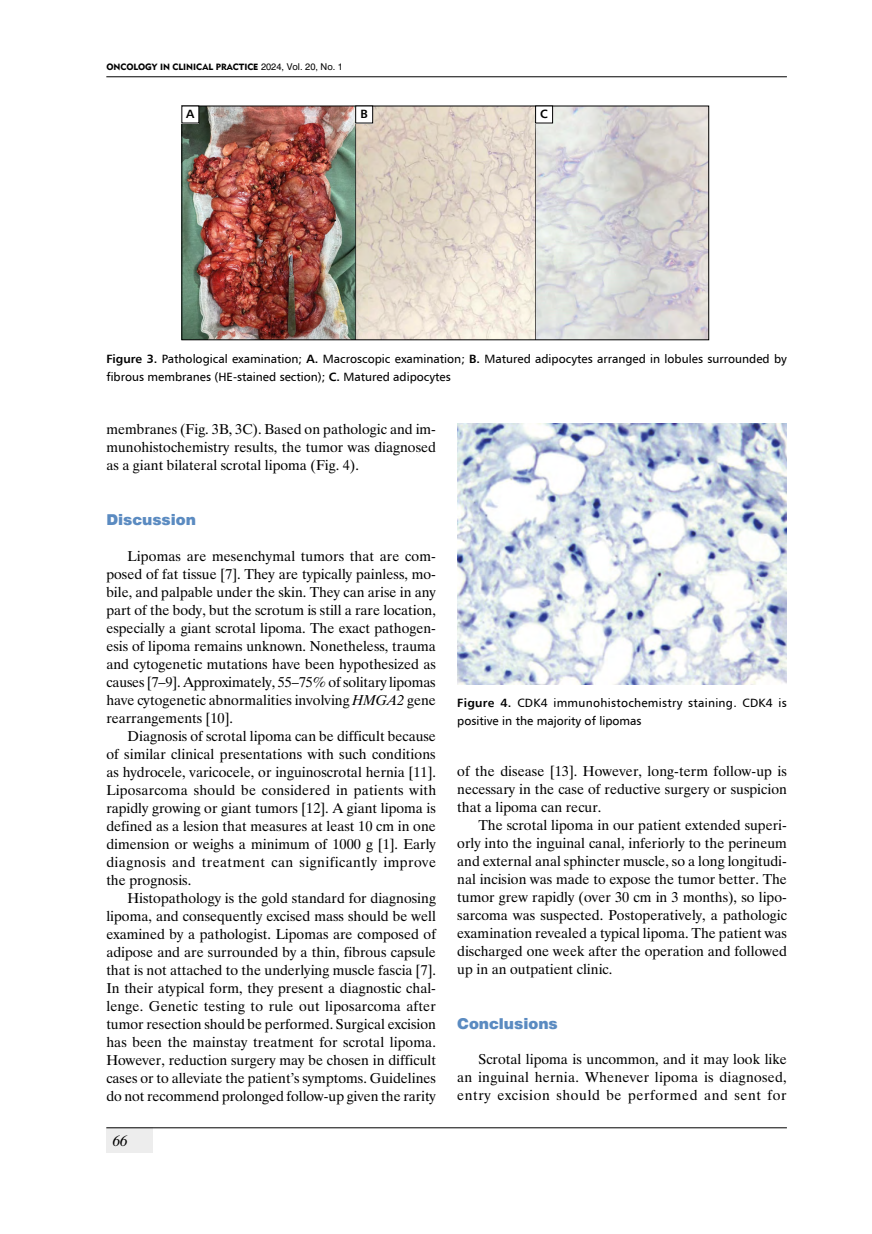
<style>
.page{position:relative;width:872px;height:1234px;background:#fff}
.page>*{position:absolute;margin:0;border:0;box-sizing:border-box;transform-origin:0 0}
.t1{font:15px "Swis 721 Blk EU";color:#5b8bc1}
.t2{font:italic 15px "Time Ibis EE";color:#000}
.t3{font:14.25px/18px "Time Ibis EE";color:#000;text-align:justify}
.t4{font:12px/18px "Humnst 777 EU";color:#000}
.t5{font:12px/18px "Humnst 777 EU";letter-spacing:.025em;color:#000}
.t6{font:700 12px "Humnst 777 EU";color:#000}
.t7{font:9px "Geometric 415 Blk EU";color:#000}
.s1{font-family:"Swis 721 PL";font-size:8.7px}
.s2{font-weight:700}
.s3{font-style:italic}
</style>
<div class="page">
<div style="left:106px;top:1127px;width:47px;height:25px;background:#ededed"></div>
<hr style="left:106px;top:76px;width:681px;height:1px;background:#000">
<hr style="left:106px;top:1127px;width:681px;height:1px;background:#000">
<img style="left:183px;top:108px;width:524px;height:230px">
<div style="left:181px;top:106px;width:528px;height:234px;border:1px solid #000"></div>
<img style="left:457px;top:423px;width:330px;height:261px">
<div style="left:182px;top:106px;width:17px;height:17px;background:#fff"></div>
<div style="left:356px;top:106px;width:17px;height:17px;background:#fff"></div>
<div style="left:355px;top:106px;width:18px;height:17px;border:1px solid #000"></div>
<div style="left:535px;top:106px;width:17px;height:17px;background:#fff"></div>
<div style="left:535px;top:106px;width:18px;height:17px;border:1px solid #000"></div>
<p class="t7" style="left:106px;top:61px;width:238px">ONCOLOGY IN CLINICAL PRACTICE <span class="s1">2024, Vol. 20, No. 1</span></p>
<p class="t6" style="left:186px;top:107px;width:10px">A</p>
<p class="t6" style="left:360px;top:107px;width:9px">B</p>
<p class="t6" style="left:540px;top:107px;width:9px">C</p>
<p class="t4" style="left:106px;top:349px;width:682px"><span class="s2">Figure 3.</span> Pathological examination; <span class="s2">A.</span> Macroscopic examination; <span class="s2">B.</span> Matured adipocytes arranged in lobules surrounded by fibrous membranes (HE-stained section); <span class="s2">C.</span> Matured adipocytes</p>
<p class="t3" style="left:106px;top:420px;width:331px">membranes (Fig. 3B, 3C). Based on pathologic and im&shy;munohistochemistry results, the tumor was diagnosed as a giant bilateral scrotal lipoma (Fig. 4).</p>
<p class="t1" style="left:106px;top:510px;width:91px">Discussion</p>
<p class="t3" style="left:106px;top:546px;width:331px;text-indent:21px">Lipomas are mesenchymal tumors that are com&shy;posed of fat tissue [7]. They are typically painless, mo&shy;bile, and palpable under the skin. They can arise in any part of the body, but the scrotum is still a rare location, especially a giant scrotal lipoma. The exact pathogen&shy;esis of lipoma remains unknown. Nonetheless, trauma and cytogenetic mutations have been hypothesized as causes [7–9]. Approximately, 55–75% of solitary lipomas have cytogenetic abnormalities involving <span class="s3">HMGA2</span> gene rearrangements [10].</p>
<p class="t3" style="left:106px;top:726px;width:331px;text-indent:21px">Diagnosis of scrotal lipoma can be difficult because of similar clinical presentations with such conditions as hydrocele, varicocele, or inguinoscrotal hernia [11].<br>Liposarcoma should be considered in patients with rapidly growing or giant tumors [12]. A giant lipoma is defined as a lesion that measures at least 10 cm in one dimension or weighs a minimum of 1000 g [1]. Early diagnosis and treatment can significantly improve the prognosis.</p>
<p class="t3" style="left:106px;top:888px;width:331px;text-indent:21px">Histopathology is the gold standard for diagnosing lipoma, and consequently excised mass should be well examined by a pathologist. Lipomas are composed of adipose and are surrounded by a thin, fibrous capsule that is not attached to the underlying muscle fascia [7].<br>In their atypical form, they present a diagnostic chal&shy;lenge. Genetic testing to rule out liposarcoma after tumor resection should be performed. Surgical excision has been the mainstay treatment for scrotal lipoma.<br>However, reduction surgery may be chosen in difficult cases or to alleviate the patient’s symptoms. Guidelines do not recommend prolonged follow-up given the rarity</p>
<p class="t2" style="left:113px;top:1131px;width:16px">66</p>
<p class="t5" style="left:457px;top:693px;width:331px"><span class="s2">Figure 4.</span> CDK4 immunohistochemistry staining. CDK4 is positive in the majority of lipomas</p>
<p class="t3" style="left:457px;top:761px;width:331px">of the disease [13]. However, long-term follow-up is necessary in the case of reductive surgery or suspicion that a lipoma can recur.</p>
<p class="t3" style="left:457px;top:815px;width:331px;text-indent:21px">The scrotal lipoma in our patient extended superi&shy;orly into the inguinal canal, inferiorly to the perineum and external anal sphincter muscle, so a long longitudi&shy;nal incision was made to expose the tumor better. The tumor grew rapidly (over 30 cm in 3 months), so lipo&shy;sarcoma was suspected. Postoperatively, a pathologic examination revealed a typical lipoma. The patient was discharged one week after the operation and followed up in an outpatient clinic.</p>
<p class="t1" style="left:457px;top:1013px;width:102px">Conclusions</p>
<p class="t3" style="left:457px;top:1049px;width:331px;text-indent:21px">Scrotal lipoma is uncommon, and it may look like an inguinal hernia. Whenever lipoma is diagnosed, entry excision should be performed and sent for</p>
</div>
